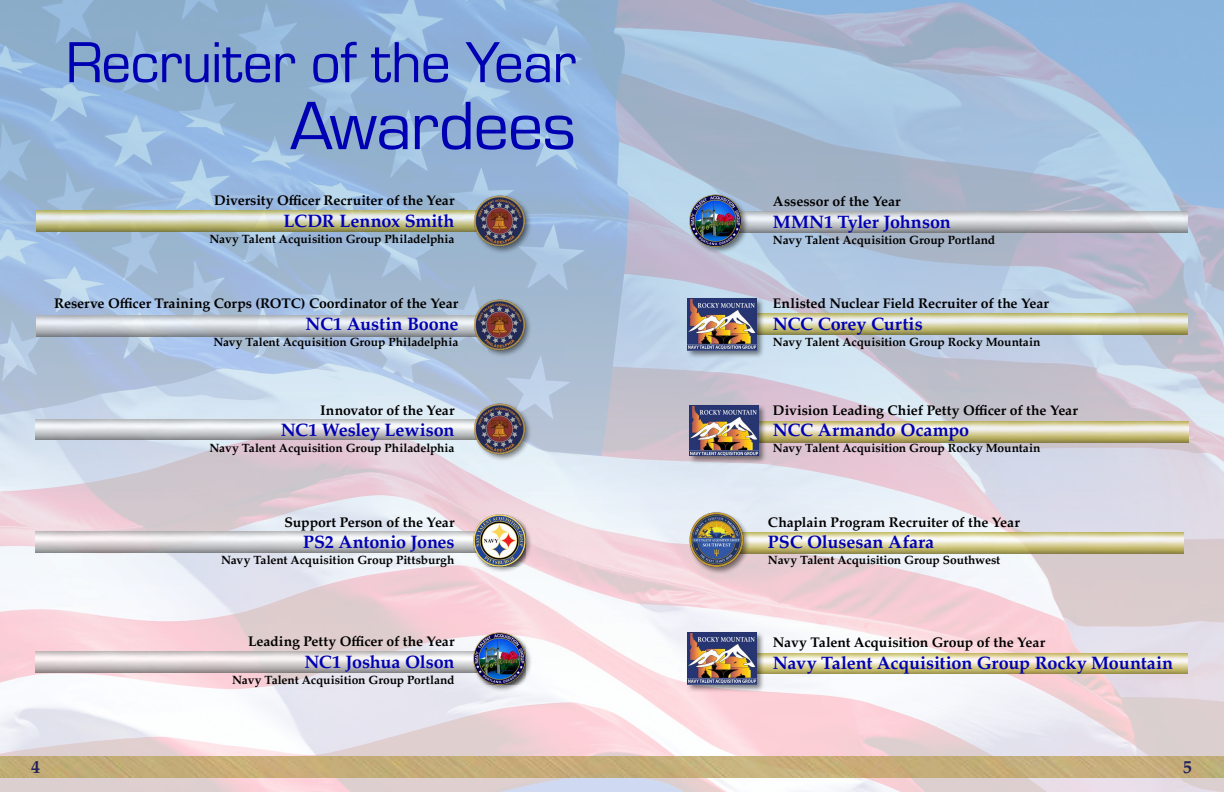
<style>
.page{position:relative;width:1224px;height:792px;background:#fff}
.page>*{position:absolute;margin:0;border:0;box-sizing:border-box;transform-origin:0 0}
.t1{font:71px "Eurostile";letter-spacing:-.02em;color:#0000b3}
.t2{font:60px "Eurostile";letter-spacing:-.02em;color:#0000b3}
.t3{font:700 18px "Palatino";letter-spacing:-.005em;color:#0000b3}
.t4{font:700 18px "Palatino";color:#211f5e}
.t5{font:700 14px "Palatino";letter-spacing:-.005em;color:#000}
.t6{font:700 12px "Palatino";letter-spacing:-.01em;color:#000}
</style>
<div class="page">
<img style="left:0;top:0;width:1224px;height:747px">
<img style="left:36px;top:419px;width:437px;height:21px">
<img style="left:0;top:756px;width:1224px;height:21px">
<img style="left:765px;top:314px;width:423px;height:20px">
<div style="left:686px;top:297px;width:79px;height:61px;background:#000;opacity:.5"></div>
<img style="left:688px;top:299px;width:69px;height:51px">
<div style="left:473px;top:402px;width:59px;height:60px;background:#000;opacity:.5"></div>
<img style="left:474px;top:403px;width:51px;height:51px">
<img style="left:37px;top:211px;width:436px;height:20px">
<div style="left:473px;top:194px;width:60px;height:61px;background:#000;opacity:.5"></div>
<img style="left:474px;top:195px;width:51px;height:52px">
<img style="left:37px;top:316px;width:436px;height:20px">
<div style="left:473px;top:298px;width:59px;height:60px;background:#000;opacity:.5"></div>
<img style="left:474px;top:299px;width:51px;height:51px">
<img style="left:36px;top:532px;width:436px;height:20px">
<div style="left:472px;top:513px;width:61px;height:61px;background:#000;opacity:.5"></div>
<img style="left:474px;top:515px;width:51px;height:51px">
<img style="left:35px;top:652px;width:437px;height:20px">
<div style="left:472px;top:631px;width:61px;height:61px;background:#000;opacity:.5"></div>
<img style="left:474px;top:633px;width:51px;height:51px">
<img style="left:749px;top:212px;width:439px;height:20px">
<div style="left:688px;top:194px;width:61px;height:60px;background:#000;opacity:.5"></div>
<img style="left:690px;top:195px;width:51px;height:51px">
<img style="left:767px;top:422px;width:422px;height:20px">
<div style="left:688px;top:404px;width:79px;height:60px;background:#000;opacity:.5"></div>
<img style="left:690px;top:406px;width:69px;height:50px">
<img style="left:765px;top:653px;width:423px;height:21px">
<div style="left:686px;top:631px;width:79px;height:61px;background:#000;opacity:.5"></div>
<img style="left:688px;top:633px;width:69px;height:51px">
<img style="left:751px;top:533px;width:433px;height:20px">
<div style="left:688px;top:511px;width:63px;height:64px;background:#000;opacity:.5"></div>
<img style="left:688px;top:512px;width:57px;height:55px">
<h2 class="t2" style="left:66px;top:30px;width:512px">Recruiter of the Year</h2>
<h1 class="t1" style="left:290px;top:88px;width:288px">Awardees</h1>
<p class="t5" style="left:214px;top:188px;width:242px">Diversity Officer Recruiter of the Year</p>
<h3 class="t3" style="left:283px;top:205px;width:173px">LCDR Lennox Smith</h3>
<p class="t6" style="left:210px;top:228px;width:247px">Navy Talent Acquisition Group Philadelphia</p>
<p class="t5" style="left:54px;top:292px;width:406px">Reserve Officer Training Corps (ROTC) Coordinator of the Year</p>
<h3 class="t3" style="left:305px;top:308px;width:154px">NC1 Austin Boone</h3>
<p class="t6" style="left:213px;top:332px;width:247px">Navy Talent Acquisition Group Philadelphia</p>
<p class="t5" style="left:320px;top:398px;width:136px">Innovator of the Year</p>
<h3 class="t3" style="left:281px;top:415px;width:175px">NC1 Wesley Lewison</h3>
<p class="t6" style="left:210px;top:438px;width:247px">Navy Talent Acquisition Group Philadelphia</p>
<p class="t5" style="left:285px;top:510px;width:171px">Support Person of the Year</p>
<h3 class="t3" style="left:303px;top:527px;width:153px">PS2 Antonio Jones</h3>
<p class="t6" style="left:221px;top:550px;width:235px">Navy Talent Acquisition Group Pittsburgh</p>
<p class="t5" style="left:248px;top:629px;width:208px">Leading Petty Officer of the Year</p>
<h3 class="t3" style="left:304px;top:646px;width:152px">NC1 Joshua Olson</h3>
<p class="t6" style="left:232px;top:669px;width:224px">Navy Talent Acquisition Group Portland</p>
<h3 class="t4" style="left:31px;top:752px;width:10px">4</h3>
<p class="t5" style="left:773px;top:190px;width:129px">Assessor of the Year</p>
<h3 class="t3" style="left:773px;top:206px;width:179px">MMN1 Tyler Johnson</h3>
<p class="t6" style="left:773px;top:230px;width:224px">Navy Talent Acquisition Group Portland</p>
<p class="t5" style="left:773px;top:292px;width:278px">Enlisted Nuclear Field Recruiter of the Year</p>
<h3 class="t3" style="left:773px;top:308px;width:151px">NCC Corey Curtis</h3>
<p class="t6" style="left:773px;top:332px;width:269px">Navy Talent Acquisition Group Rocky Mountain</p>
<p class="t5" style="left:773px;top:398px;width:306px">Division Leading Chief Petty Officer of the Year</p>
<h3 class="t3" style="left:773px;top:415px;width:198px">NCC Armando Ocampo</h3>
<p class="t6" style="left:773px;top:438px;width:269px">Navy Talent Acquisition Group Rocky Mountain</p>
<p class="t5" style="left:768px;top:510px;width:253px">Chaplain Program Recruiter of the Year</p>
<h3 class="t3" style="left:768px;top:527px;width:168px">PSC Olusesan Afara</h3>
<p class="t6" style="left:768px;top:550px;width:234px">Navy Talent Acquisition Group Southwest</p>
<p class="t5" style="left:773px;top:631px;width:274px">Navy Talent Acquisition Group of the Year</p>
<h3 class="t3" style="left:773px;top:647px;width:402px">Navy Talent Acquisition Group Rocky Mountain</h3>
<h3 class="t4" style="left:1183px;top:751px;width:10px">5</h3>
</div>
